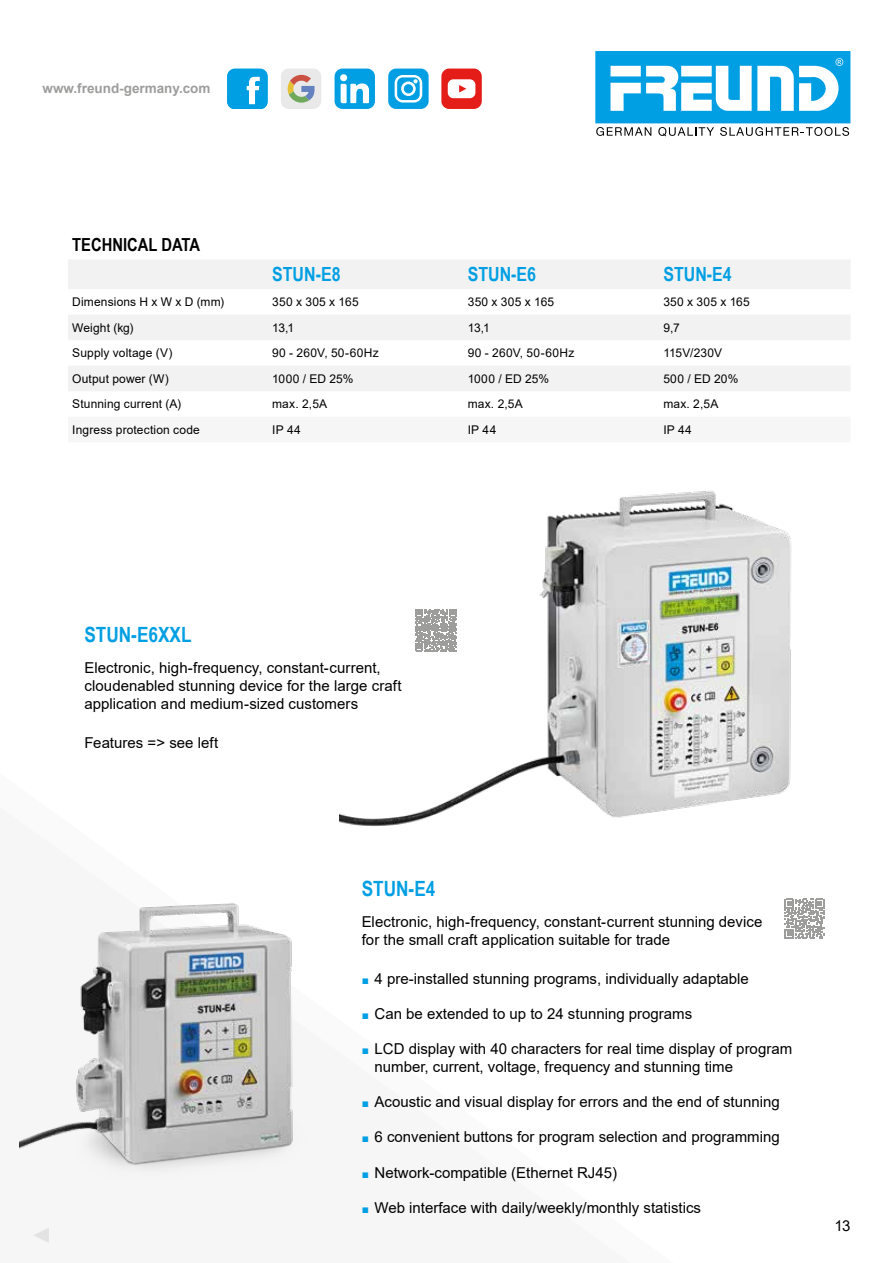
<style>
.page{position:relative;width:893px;height:1263px;background:#fff}
.page>*{position:absolute;margin:0;border:0;box-sizing:border-box;transform-origin:0 0}
.t1{font:700 21px "Arial Narrow";color:#009fe3}
.t2{font:700 19.5px "Arial Narrow";color:#009fe3}
.t3{font:700 18px "Arial Narrow";color:#000}
.t4{font:15px/18px "Arial";color:#000}
.t5{font:700 13.5px "Arial";color:#9d9d9c}
.t6{font:12px/25.5px "Arial";letter-spacing:.015em;color:#000}
.s1{font-size:12px;color:#009fe3}
</style>
<div class="page">
<svg style="left:68px;top:260px;width:782px;height:131px;fill:#f2f2f2"></svg>
<svg style="left:595px;top:51px;width:255px;height:85px"></svg>
<div style="left:281px;top:69px;width:40px;height:40px;background:#e9e9e9;border-radius:8px"></div>
<svg style="left:288px;top:75px;width:27px;height:28px"></svg>
<div style="left:335px;top:69px;width:40px;height:40px;background:#009fe3;border-radius:8px"></div>
<div style="left:340px;top:74px;width:7px;height:7px;background:#fff;border-radius:50%"></div>
<svg style="left:341px;top:83px;width:28px;height:20px"></svg>
<svg style="left:227px;top:69px;width:41px;height:40px;background:#28aee7"></svg>
<svg style="left:388px;top:69px;width:41px;height:40px"></svg>
<div style="left:404px;top:84px;width:9px;height:9px;background:#009fe3;border-radius:50%"></div>
<div style="left:441px;top:69px;width:41px;height:40px;background:#e41d19;border-radius:8px"></div>
<div style="left:448px;top:79px;width:27px;height:19px;background:#fff;border-radius:6px"></div>
<svg style="left:459px;top:85px;width:7px;height:8px"></svg>
<img style="left:416px;top:490px;width:376px;height:331px">
<img style="left:20px;top:799px;width:397px;height:378px">
<svg style="left:415px;top:609px;width:42px;height:42px"></svg>
<svg style="left:784px;top:899px;width:40px;height:40px"></svg>
<svg style="left:33px;top:1227px;width:16px;height:16px"></svg>
<p class="t5" style="left:43px;top:79px;width:170px">www.freund-germany.com</p>
<p class="t3" style="left:72px;top:231px;width:129px">TECHNICAL DATA</p>
<p class="t6" style="left:72px;top:289px;width:153px">Dimensions H x W x D (mm)<br>Weight (kg)<br>Supply voltage (V)<br>Output power (W)<br>Stunning current (A)<br>Ingress protection code</p>
<h2 class="t2" style="left:272px;top:260px;width:70px">STUN-E8</h2>
<h2 class="t2" style="left:468px;top:260px;width:70px">STUN-E6</h2>
<h2 class="t2" style="left:663px;top:260px;width:70px">STUN-E4</h2>
<p class="t6" style="left:272px;top:289px;width:88px">350 x 305 x 165</p>
<p class="t6" style="left:468px;top:289px;width:88px">350 x 305 x 165</p>
<p class="t6" style="left:663px;top:289px;width:88px">350 x 305 x 165</p>
<p class="t6" style="left:272px;top:315px;width:24px">13,1</p>
<p class="t6" style="left:468px;top:315px;width:24px">13,1</p>
<p class="t6" style="left:663px;top:315px;width:18px">9,7</p>
<p class="t6" style="left:272px;top:340px;width:108px">90 - 260V, 50-60Hz</p>
<p class="t6" style="left:468px;top:340px;width:108px">90 - 260V, 50-60Hz</p>
<p class="t6" style="left:663px;top:340px;width:60px">115V/230V</p>
<p class="t6" style="left:272px;top:366px;width:83px">1000 / ED 25%</p>
<p class="t6" style="left:468px;top:366px;width:83px">1000 / ED 25%</p>
<p class="t6" style="left:663px;top:366px;width:77px">500 / ED 20%</p>
<p class="t6" style="left:272px;top:391px;width:57px">max. 2,5A</p>
<p class="t6" style="left:468px;top:391px;width:57px">max. 2,5A</p>
<p class="t6" style="left:663px;top:391px;width:57px">max. 2,5A</p>
<p class="t6" style="left:272px;top:417px;width:30px">IP 44</p>
<p class="t6" style="left:468px;top:417px;width:30px">IP 44</p>
<p class="t6" style="left:663px;top:417px;width:30px">IP 44</p>
<h1 class="t1" style="left:84px;top:619px;width:109px">STUN-E6XXL</h1>
<p class="t4" style="left:84px;top:659px;width:319px">Electronic, high-frequency, constant-current, cloudenabled stunning device for the large craft application and medium-sized customers</p>
<p class="t4" style="left:84px;top:734px;width:135px">Features =&gt; see left</p>
<h1 class="t1" style="left:362px;top:873px;width:75px">STUN-E4</h1>
<p class="t4" style="left:362px;top:913px;width:402px">Electronic, high-frequency, constant-current stunning device for the small craft application suitable for trade</p>
<p class="t4" style="left:362px;top:970px;width:389px"><span class="s1">■</span> 4 pre-installed stunning programs, individually adaptable</p>
<p class="t4" style="left:362px;top:1005px;width:332px"><span class="s1">■</span> Can be extended to up to 24 stunning programs</p>
<p class="t4" style="left:374px;top:1040px;width:419px;text-indent:-13px"><span class="s1">■</span> LCD display with 40 characters for real time display of program number, current, voltage, frequency and stunning time</p>
<p class="t4" style="left:362px;top:1093px;width:419px"><span class="s1">■</span> Acoustic and visual display for errors and the end of stunning</p>
<p class="t4" style="left:362px;top:1128px;width:419px"><span class="s1">■</span> 6 convenient buttons for program selection and programming</p>
<p class="t4" style="left:362px;top:1163px;width:257px"><span class="s1">■</span> Network-compatible (Ethernet RJ45)</p>
<p class="t4" style="left:362px;top:1198px;width:341px"><span class="s1">■</span> Web interface with daily/weekly/monthly statistics</p>
<p class="t4" style="left:834px;top:1217px;width:18px">13</p>
</div>
